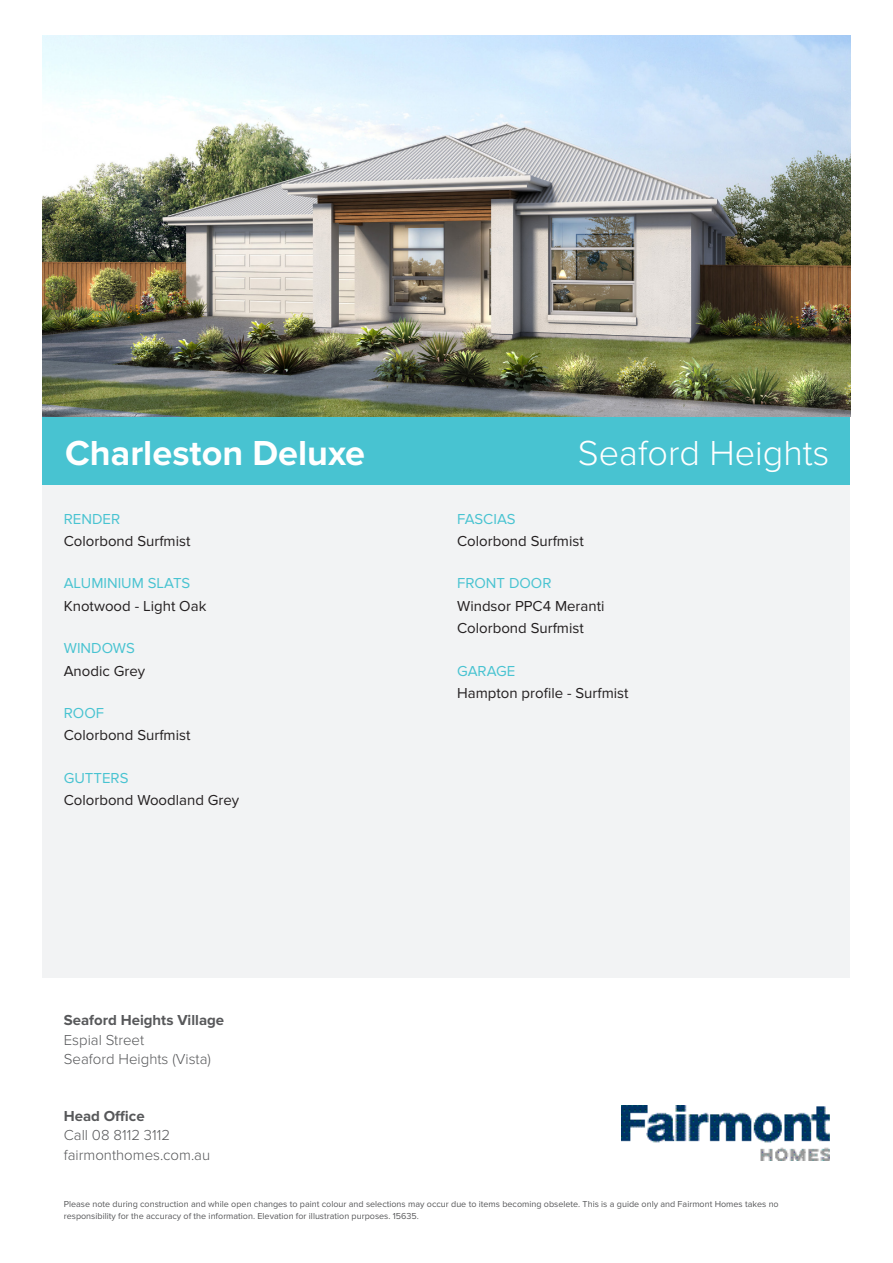
<style>
.page{position:relative;width:893px;height:1263px;background:#fff}
.page>*{position:absolute;margin:0;border:0;box-sizing:border-box;transform-origin:0 0}
.t1{font:700 36px "Proxima Nova";color:#fff}
.t2{font:300 36px "Proxima Nova";color:#fff}
.t3{font:15px/22.5px "Proxima Nova";color:#231f20}
.t4{font:300 15px/19.5px "Proxima Nova";color:#57585a}
.t5{font:700 15px "Proxima Nova";color:#57585a}
.t6{font:9px/12px "Proxima Nova";color:#57585a}
.s1{color:#48c3d1}
</style>
<div class="page">
<div style="left:43px;top:417px;width:807px;height:68px;background:#48c3d1"></div>
<div style="left:43px;top:485px;width:807px;height:493px;background:#f2f3f4"></div>
<img style="left:622px;top:1106px;width:207px;height:55px">
<img style="left:43px;top:36px;width:807px;height:381px">
<p class="t1" style="left:65px;top:432px;width:301px">Charleston Deluxe</p>
<p class="t3" style="left:64px;top:508px;width:128px"><span class="s1">RENDER<br></span>Colorbond Surfmist</p>
<p class="t3" style="left:64px;top:573px;width:144px"><span class="s1">ALUMINIUM SLATS<br></span>Knotwood - Light Oak</p>
<p class="t3" style="left:64px;top:637px;width:83px"><span class="s1">WINDOWS<br></span>Anodic Grey</p>
<p class="t3" style="left:64px;top:702px;width:128px"><span class="s1">ROOF<br></span>Colorbond Surfmist</p>
<p class="t3" style="left:64px;top:767px;width:177px"><span class="s1">GUTTERS<br></span>Colorbond Woodland Grey</p>
<h2 class="t5" style="left:64px;top:1012px;width:162px">Seaford Heights Village</h2>
<h2 class="t4" style="left:64px;top:1030px;width:149px">Espial Street<br>Seaford Heights (Vista)</h2>
<h2 class="t5" style="left:64px;top:1107px;width:82px">Head Office</h2>
<h2 class="t4" style="left:64px;top:1126px;width:148px">Call 08 8112 3112 fairmonthomes.com.au</h2>
<h1 class="t2" style="left:578px;top:433px;width:253px">Seaford Heights</h1>
<p class="t3" style="left:457px;top:508px;width:128px"><span class="s1">FASCIAS<br></span>Colorbond Surfmist</p>
<p class="t3" style="left:457px;top:573px;width:149px"><span class="s1">FRONT DOOR<br></span>Windsor PPC4 Meranti<br>Colorbond Surfmist</p>
<p class="t3" style="left:457px;top:660px;width:173px"><span class="s1">GARAGE<br></span>Hampton profile - Surfmist</p>
<p class="t6" style="left:64px;top:1199px;width:716px">Please note during construction and while open changes to paint colour and selections may occur due to items becoming obselete. This is a guide only and Fairmont Homes takes no responsibility for the accuracy of the information. Elevation for illustration purposes. 15635.</p>
</div>
